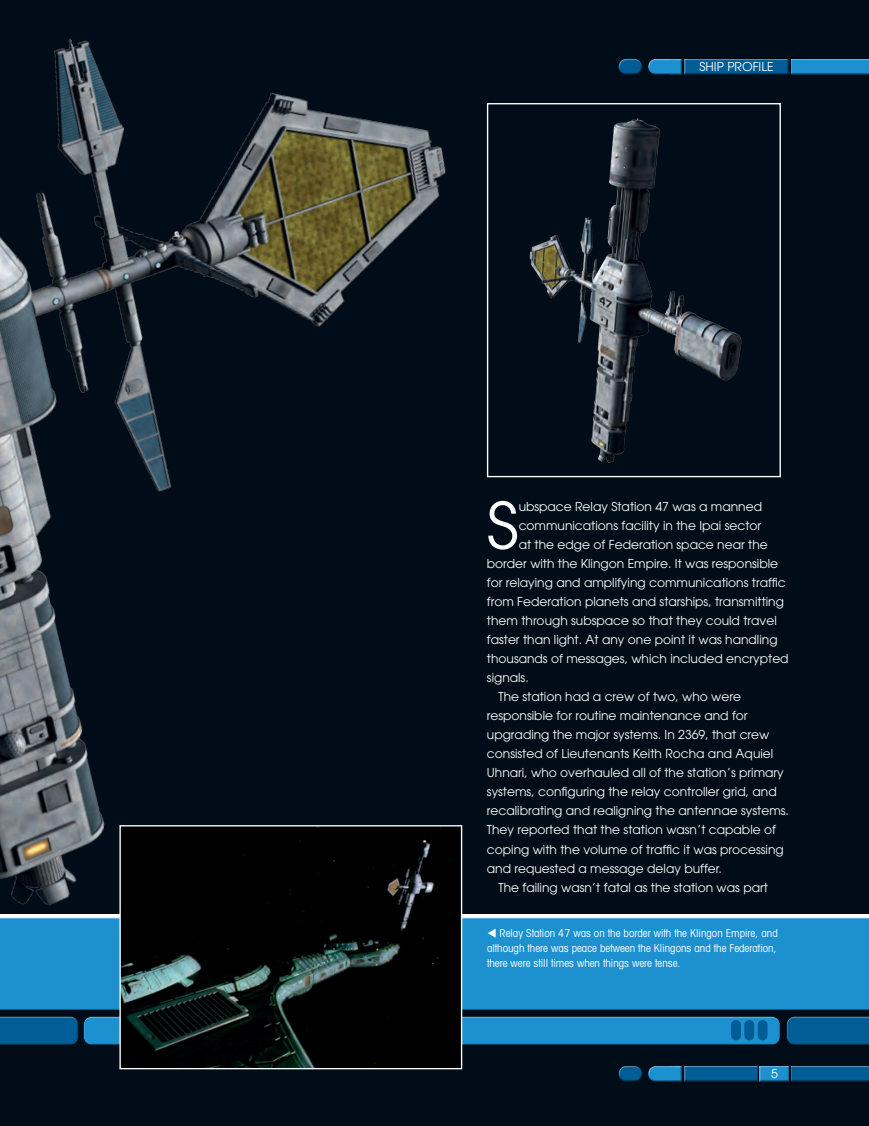
<style>
.page{position:relative;width:869px;height:1126px;background:#fff}
.page>*{position:absolute;margin:0;border:0;box-sizing:border-box;transform-origin:0 0}
.t1{font:63.7px "Avant Garde LT";color:#fff}
.t2{font:12.25px "Avant Garde LT";color:#fff}
.t3{font:12.25px "Avant Garde";color:#fff}
.t4{font:condensed 10.85px/14.9px "Avant Garde LT";color:#fff;text-align:justify}
</style>
<div class="page">
<div style="left:0;top:0;width:868px;height:914px;background:#000d19"></div>
<img style="left:0;top:39px;width:495px;height:875px">
<div style="left:0;top:1006px;width:868px;height:120px;background:#000d19"></div>
<div style="left:84px;top:1015px;width:696px;height:26px;background:#fff;opacity:.75"></div>
<div style="left:84px;top:1019px;width:697px;height:27px;background:#231f20;opacity:.75"></div>
<div style="left:785px;top:1015px;width:83px;height:26px;background:#fff;opacity:.75"></div>
<div style="left:785px;top:1019px;width:83px;height:27px;background:#231f20;opacity:.75"></div>
<div style="left:0;top:1015px;width:80px;height:26px;background:#fff;opacity:.75"></div>
<div style="left:0;top:1019px;width:80px;height:27px;background:#231f20;opacity:.75"></div>
<div style="left:757px;top:1020px;width:10px;height:20px;background:#005d95;border-radius:5px"></div>
<div style="left:744px;top:1020px;width:10px;height:20px;background:#005d95;border-radius:5px"></div>
<div style="left:730px;top:1020px;width:10px;height:20px;background:#005d95;border-radius:5px"></div>
<div style="left:0;top:916px;width:868px;height:86px;background:#fff;opacity:.75"></div>
<div style="left:0;top:922px;width:868px;height:89px;background:#1d90d0"></div>
<img style="left:121px;top:827px;width:339px;height:240px">
<div style="left:119px;top:825px;width:343px;height:244px;border:1px solid #fff"></div>
<div style="left:487px;top:104px;width:293px;height:373px;background:#000d19"></div>
<img style="left:529px;top:118px;width:213px;height:345px">
<div style="left:487px;top:103px;width:293px;height:374px;border:1px solid #fff"></div>
<div style="left:646px;top:58px;width:36px;height:17px;background:#231f20;opacity:.75"></div>
<div style="left:683px;top:58px;width:107px;height:17px;background:#231f20;opacity:.75"></div>
<div style="left:789px;top:58px;width:79px;height:17px;background:#231f20;opacity:.75"></div>
<div style="left:617px;top:57px;width:26px;height:14px;background:#fff;opacity:.75"></div>
<div style="left:617px;top:61px;width:27px;height:14px;background:#231f20;opacity:.75"></div>
<div style="left:646px;top:1065px;width:36px;height:17px;background:#231f20;opacity:.75"></div>
<div style="left:683px;top:1065px;width:76px;height:17px;background:#231f20;opacity:.75"></div>
<div style="left:758px;top:1065px;width:32px;height:17px;background:#231f20;opacity:.75"></div>
<div style="left:789px;top:1065px;width:79px;height:17px;background:#231f20;opacity:.75"></div>
<div style="left:617px;top:1064px;width:26px;height:14px;background:#fff;opacity:.75"></div>
<div style="left:617px;top:1068px;width:27px;height:14px;background:#231f20;opacity:.75"></div>
<p class="t3" style="left:699px;top:60px;width:76px">SHIP PROFILE</p>
<h1 class="t1" style="left:487px;top:488px;width:33px">S</h1>
<p class="t2" style="left:518px;top:499px;width:245px">ubspace Relay Station 47 was a manned</p>
<p class="t2" style="left:518px;top:518px;width:244px">communications facility in the Ipai sector</p>
<p class="t2" style="left:518px;top:537px;width:250px">at the edge of Federation space near the</p>
<p class="t2" style="left:487px;top:556px;width:292px">border with the Klingon Empire. It was responsible</p>
<p class="t2" style="left:487px;top:575px;width:300px">for relaying and amplifying communications traffic</p>
<p class="t2" style="left:487px;top:594px;width:298px">from Federation planets and starships, transmitting</p>
<p class="t2" style="left:487px;top:613px;width:291px">them through subspace so that they could travel</p>
<p class="t2" style="left:487px;top:632px;width:292px">faster than light. At any one point it was handling</p>
<p class="t2" style="left:487px;top:651px;width:303px">thousands of messages, which included encrypted</p>
<p class="t2" style="left:487px;top:670px;width:43px">signals.</p>
<p class="t2" style="left:498px;top:689px;width:244px">The station had a crew of two, who were</p>
<p class="t2" style="left:487px;top:709px;width:262px">responsible for routine maintenance and for</p>
<p class="t2" style="left:487px;top:728px;width:284px">upgrading the major systems. In 2369, that crew</p>
<p class="t2" style="left:487px;top:747px;width:288px">consisted of Lieutenants Keith Rocha and Aquiel</p>
<p class="t2" style="left:487px;top:766px;width:298px">Uhnari, who overhauled all of the station’s primary</p>
<p class="t2" style="left:487px;top:785px;width:291px">systems, configuring the relay controller grid, and</p>
<p class="t2" style="left:487px;top:804px;width:303px">recalibrating and realigning the antennae systems.</p>
<p class="t2" style="left:487px;top:823px;width:290px">They reported that the station wasn’t capable of</p>
<p class="t2" style="left:487px;top:842px;width:298px">coping with the volume of traffic it was processing</p>
<p class="t2" style="left:487px;top:861px;width:236px">and requested a message delay buffer.</p>
<p class="t2" style="left:498px;top:880px;width:271px">The failing wasn’t fatal as the station was part</p>
<p class="t4" style="left:487px;top:925px;width:292px">▼ Relay Station 47 was on the border with the Klingon Empire, and although there was peace between the Klingons and the Federation, there were still times when things were tense.</p>
<p class="t3" style="left:770px;top:1067px;width:8px">5</p>
</div>
